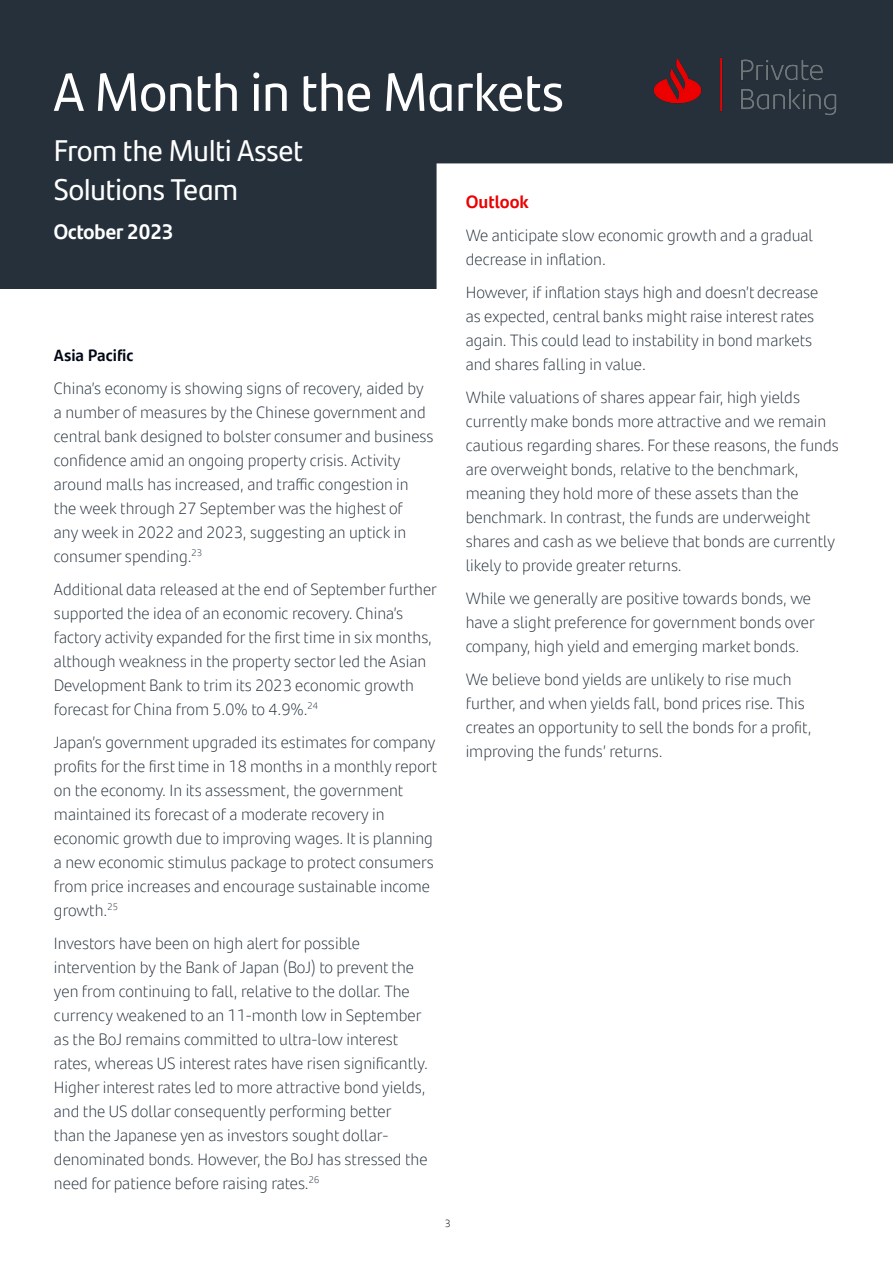
<style>
.page{position:relative;width:893px;height:1263px;background:#fff}
.page>*{position:absolute;margin:0;border:0;box-sizing:border-box;transform-origin:0 0}
.t1{font:54px "Santander Headline";color:#fff}
.t2{font:30px/39px "Santander Headline";color:#fff}
.t3{font:700 21px "Santander Headline";color:#fff}
.t4{font:700 18px "Santander Text";color:#ec0000}
.t5{font:300 16.5px/24px "Santander Text";color:#25303b}
.t6{font:700 16.5px "Santander Text";color:#000715}
.t7{font:300 10.5px "Santander Text";color:#000}
</style>
<div class="page">
<div style="left:0;top:0;width:893px;height:288px;background:#25303b"></div>
<img style="left:653px;top:57px;width:184px;height:59px">
<div style="left:437px;top:163px;width:456px;height:125px;background:#fff"></div>
<h1 class="t1" style="left:54px;top:51px;width:512px">A Month in the Markets</h1>
<h2 class="t2" style="left:54px;top:129px;width:251px">From the Multi Asset<br>Solutions Team</h2>
<p class="t3" style="left:54px;top:215px;width:121px">October 2023</p>
<p class="t4" style="left:466px;top:188px;width:65px">Outlook</p>
<p class="t5" style="left:466px;top:223px;width:349px">We anticipate slow economic growth and a gradual decrease in inflation.</p>
<p class="t5" style="left:466px;top:280px;width:354px">However, if inflation stays high and doesn’t decrease as expected, central banks might raise interest rates again. This could lead to instability in bond markets and shares falling in value.</p>
<p class="t5" style="left:466px;top:385px;width:375px">While valuations of shares appear fair, high yields currently make bonds more attractive and we remain cautious regarding shares. For these reasons, the funds are overweight bonds, relative to the benchmark, meaning they hold more of these assets than the benchmark. In contrast, the funds are underweight shares and cash as we believe that bonds are currently likely to provide greater returns.</p>
<p class="t5" style="left:466px;top:586px;width:351px">While we generally are positive towards bonds, we have a slight preference for government bonds over company, high yield and emerging market bonds.</p>
<p class="t5" style="left:466px;top:667px;width:347px">We believe bond yields are unlikely to rise much further, and when yields fall, bond prices rise. This creates an opportunity to sell the bonds for a profit, improving the funds’ returns.</p>
<p class="t6" style="left:54px;top:342px;width:81px">Asia Pacific</p>
<p class="t5" style="left:54px;top:375px;width:381px">China’s economy is showing signs of recovery, aided by a number of measures by the Chinese government and central bank designed to bolster consumer and business confidence amid an ongoing property crisis. Activity around malls has increased, and traffic congestion in the week through 27 September was the highest of<br>any week in 2022 and 2023, suggesting an uptick in consumer spending.<sup>23</sup></p>
<p class="t5" style="left:54px;top:576px;width:385px">Additional data released at the end of September further supported the idea of an economic recovery. China’s factory activity expanded for the first time in six months, although weakness in the property sector led the Asian Development Bank to trim its 2023 economic growth forecast for China from 5.0% to 4.9%.<sup>24</sup></p>
<p class="t5" style="left:54px;top:729px;width:385px">Japan’s government upgraded its estimates for company profits for the first time in 18 months in a monthly report on the economy. In its assessment, the government maintained its forecast of a moderate recovery in economic growth due to improving wages. It is planning a new economic stimulus package to protect consumers from price increases and encourage sustainable income growth.<sup>25</sup></p>
<p class="t5" style="left:54px;top:930px;width:375px">Investors have been on high alert for possible intervention by the Bank of Japan (BoJ) to prevent the yen from continuing to fall, relative to the dollar. The currency weakened to an 11-month low in September as the BoJ remains committed to ultra-low interest rates, whereas US interest rates have risen significantly.<br>Higher interest rates led to more attractive bond yields, and the US dollar consequently performing better<br>than the Japanese yen as investors sought dollar&shy;denominated bonds. However, the BoJ has stressed the need for patience before raising rates.<sup>26</sup></p>
<p class="t7" style="left:445px;top:1215px;width:7px">3</p>
</div>
